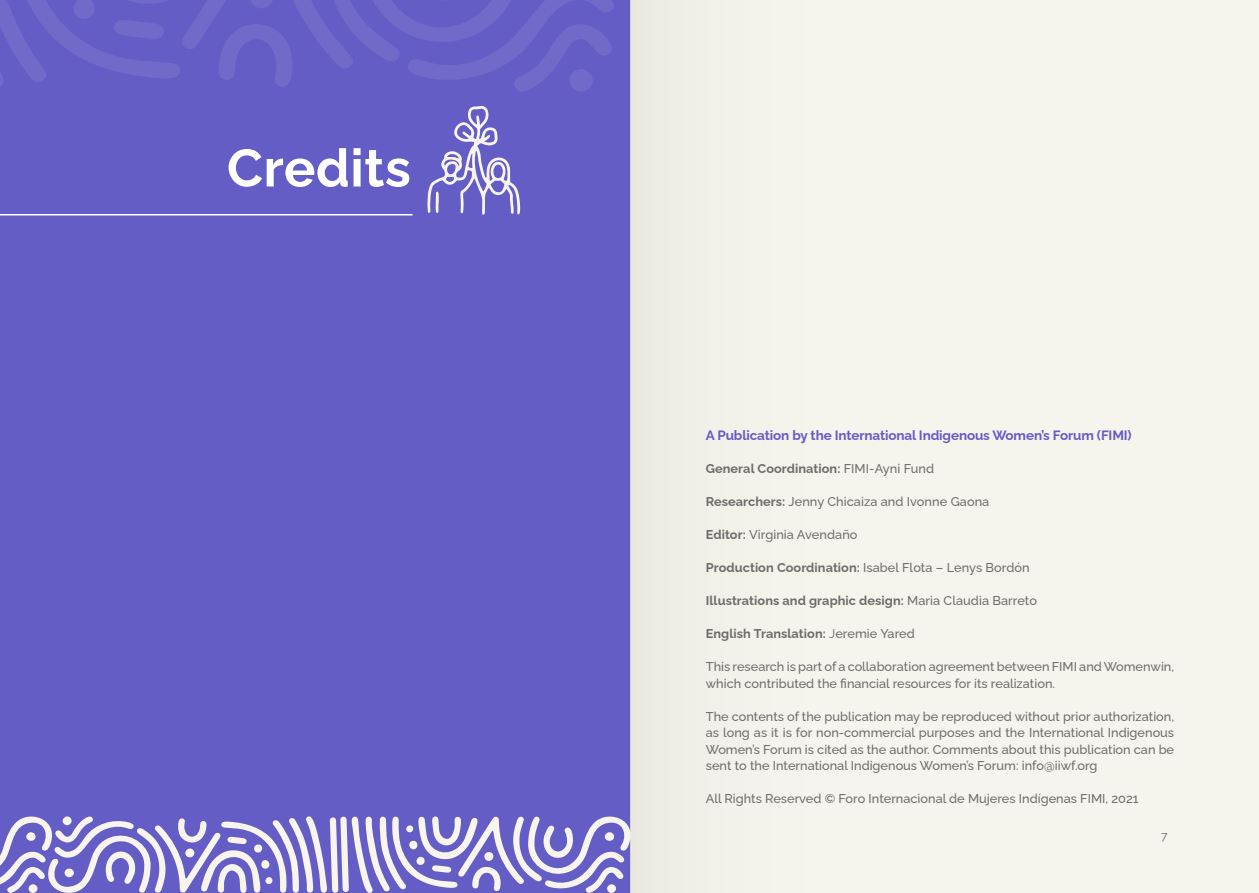
<style>
.page{position:relative;width:1259px;height:893px;background:#f7f4ed}
.page>*{position:absolute;margin:0;border:0;box-sizing:border-box;transform-origin:0 0}
.t1{font:700 52.5px "Raleway";letter-spacing:.01em;color:#fff}
.t2{font:700 13.5px "Raleway";letter-spacing:-.01em;color:#655dc6}
.t3{font:500 12.75px/16.5px "Raleway";color:#6d6d6c}
.t4{font:700 12.75px "Raleway";letter-spacing:.005em;color:#6d6d6c}
.t5{font:12px "Raleway";color:#6d6d6c}
.s1{font-weight:500}
.s2{font-weight:700}
.s3{font-weight:400}
</style>
<div class="page">
<img style="left:629px;top:0;width:18px;height:893px">
<div style="left:0;top:0;width:629px;height:893px;background:#655dc6"></div>
<svg style="left:0;top:814px;width:631px;height:79px"></svg>
<div style="left:484px;top:852px;width:9px;height:9px;background:#f7f5ed;border-radius:50%"></div>
<div style="left:406px;top:825px;width:7px;height:7px;background:#f7f5ed;border-radius:50%"></div>
<div style="left:607px;top:884px;width:9px;height:9px;background:#f7f5ed;border-radius:50%"></div>
<div style="left:605px;top:832px;width:9px;height:9px;background:#f7f5ed;border-radius:50%"></div>
<svg style="left:0;top:0;width:633px;height:93px"></svg>
<div style="left:569px;top:69px;width:24px;height:23px;background:#716ac9;border-radius:50%"></div>
<hr style="left:0;top:214px;width:412px;height:1px;background:#fff">
<svg style="left:427px;top:106px;width:93px;height:109px"></svg>
<h1 class="t1" style="left:227px;top:126px;width:185px">Credits</h1>
<p class="t2" style="left:706px;top:424px;width:427px">A Publication by the International Indigenous Women’s Forum (FIMI)</p>
<p class="t4" style="left:706px;top:458px;width:230px">General Coordination: <span class="s1">FIMI-Ayni Fund</span></p>
<p class="t3" style="left:706px;top:492px;width:285px"><span class="s2">Researchers:</span> Jenny Chicaiza and Ivonne Gaona</p>
<p class="t3" style="left:706px;top:525px;width:153px"><span class="s2">Editor:</span> Virginia Avendaño</p>
<p class="t4" style="left:706px;top:557px;width:325px">Production Coordination: <span class="s1">Isabel Flota – Lenys Bordón</span></p>
<p class="t4" style="left:706px;top:590px;width:333px">Illustrations and graphic design: <span class="s1">Maria Claudia Barreto</span></p>
<p class="t4" style="left:706px;top:623px;width:211px">English Translation: <span class="s3">J</span><span class="s1">eremie Yared</span></p>
<p class="t3" style="left:706px;top:657px;width:470px">This research is part of a collaboration agreement between FIMI and Womenwin, which contributed the financial resources for its realization.</p>
<p class="t3" style="left:706px;top:706px;width:470px;text-align:justify">The contents of the publication may be reproduced without prior authorization, as long as it is for non-commercial purposes and the International Indigenous Women’s Forum is cited as the author. Comments about this publication can be sent to the International Indigenous Women’s Forum: info@iiwf.org</p>
<p class="t3" style="left:706px;top:789px;width:434px">All Rights Reserved © Foro Internacional de Mujeres Indígenas FIMI, 2021</p>
<p class="t5" style="left:1161px;top:827px;width:8px">7</p>
</div>
